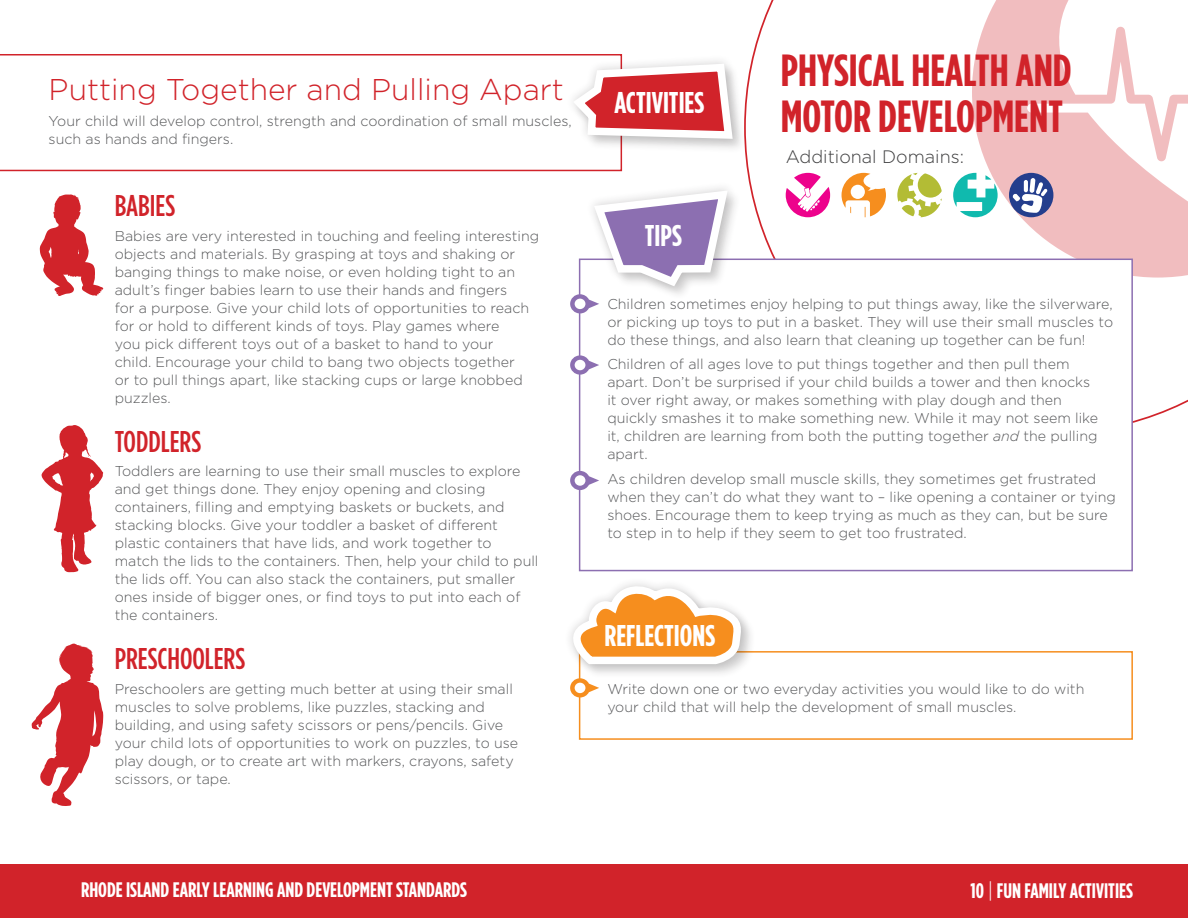
<style>
.page{position:relative;width:1188px;height:918px;background:#fff}
.page>*{position:absolute;margin:0;border:0;box-sizing:border-box;transform-origin:0 0}
.t1{font:700 45px/46.5px "Gotham Condensed";color:#d1232a}
.inside_title{font:300 30px "Gotham";color:#d1232a}
.text{font:500 30px "Gotham Condensed";color:#d1232a}
.icons{font:700 30px "Gotham Condensed";color:#fff}
.t2{font:700 21px "Gotham Condensed";color:#fff}
.t3{font:300 18px "Gotham";color:#3e3e3f}
.text-2{font:300 14.25px/18px "Gotham";color:#57585a}
.s1{font-style:italic}
.s2{font-family:"Gotham";font-weight:300}
</style>
<div class="page">
<svg style="left:744px;top:0;width:444px;height:423px"></svg>
<div style="left:0;top:864px;width:1188px;height:54px;background:#d1232a"></div>
<svg style="left:972px;top:0;width:216px;height:278px;fill:#f1bdbf"></svg>
<svg style="left:0;top:54px;width:622px;height:117px"></svg>
<div style="left:580px;top:259px;width:552px;height:312px;background:#fff"></div>
<div style="left:579px;top:259px;width:554px;height:312px;border:2px solid #8c6fb1"></div>
<div style="left:594px;top:190px;width:148px;height:110px;background:#fff"></div>
<svg style="left:570px;top:188px;width:162px;height:125px"></svg>
<svg style="left:570px;top:355px;width:29px;height:20px"></svg>
<svg style="left:570px;top:471px;width:29px;height:19px"></svg>
<div style="left:579px;top:651px;width:554px;height:89px;border:2px solid #f68e1e"></div>
<svg style="left:570px;top:679px;width:29px;height:18px"></svg>
<div style="left:572px;top:585px;width:184px;height:94px;background:#fefefe"></div>
<div style="left:564px;top:577px;width:186px;height:97px;background:#231f20;opacity:.2"></div>
<svg style="left:564px;top:582px;width:181px;height:86px"></svg>
<svg style="left:40px;top:194px;width:64px;height:102px"></svg>
<svg style="left:42px;top:425px;width:61px;height:147px"></svg>
<svg style="left:32px;top:643px;width:71px;height:163px"></svg>
<svg style="left:1009px;top:173px;width:44px;height:44px"></svg>
<svg style="left:897px;top:173px;width:45px;height:44px"></svg>
<svg style="left:842px;top:173px;width:44px;height:44px"></svg>
<svg style="left:786px;top:173px;width:44px;height:44px"></svg>
<svg style="left:953px;top:173px;width:45px;height:44px"></svg>
<div style="left:573px;top:63px;width:174px;height:90px;background:#231f20;opacity:.18"></div>
<div style="left:565px;top:54px;width:177px;height:94px;background:#231f20;opacity:.2"></div>
<svg style="left:567px;top:60px;width:170px;height:83px"></svg>
<p class="inside_title" style="left:49px;top:73px;width:517px">Putting Together and Pulling Apart</p>
<p class="text-2" style="left:49px;top:112px;width:525px">Your child will develop control, strength and coordination of small muscles, such as hands and fingers.</p>
<p class="text" style="left:115px;top:189px;width:62px">BABIES</p>
<p class="text-2" style="left:115px;top:227px;width:426px">Babies are very interested in touching and feeling interesting objects and materials. By grasping at toys and shaking or banging things to make noise, or even holding tight to an adult’s finger babies learn to use their hands and fingers<br>for a purpose. Give your child lots of opportunities to reach for or hold to different kinds of toys. Play games where<br>you pick different toys out of a basket to hand to your<br>child. Encourage your child to bang two objects together<br>or to pull things apart, like stacking cups or large knobbed puzzles.</p>
<p class="text" style="left:115px;top:425px;width:88px">TODDLERS</p>
<p class="text-2" style="left:115px;top:462px;width:425px">Toddlers are learning to use their small muscles to explore and get things done. They enjoy opening and closing containers, filling and emptying baskets or buckets, and stacking blocks. Give your toddler a basket of different plastic containers that have lids, and work together to match the lids to the containers. Then, help your child to pull the lids off. You can also stack the containers, put smaller ones inside of bigger ones, or find toys to put into each of the containers.</p>
<p class="text" style="left:115px;top:642px;width:132px">PRESCHOOLERS</p>
<p class="text-2" style="left:115px;top:680px;width:405px">Preschoolers are getting much better at using their small muscles to solve problems, like puzzles, stacking and building, and using safety scissors or pens/pencils. Give your child lots of opportunities to work on puzzles, to use play dough, or to create art with markers, crayons, safety scissors, or tape.</p>
<p class="icons" style="left:614px;top:85px;width:91px">ACTIVITIES</p>
<p class="icons" style="left:645px;top:219px;width:38px">TIPS</p>
<h1 class="t1" style="left:781px;top:46px;width:293px">PHYSICAL HEALTH AND<br>MOTOR DEVELOPMENT</h1>
<p class="t3" style="left:786px;top:147px;width:180px">Additional Domains:</p>
<p class="text-2" style="left:607px;top:294px;width:507px;text-align:justify">Children sometimes enjoy helping to put things away, like the silverware, or picking up toys to put in a basket. They will use their small muscles to do these things, and also learn that cleaning up together can be fun!</p>
<p class="text-2" style="left:607px;top:355px;width:492px">Children of all ages love to put things together and then pull them apart. Don’t be surprised if your child builds a tower and then knocks it over right away, or makes something with play dough and then quickly smashes it to make something new. While it may not seem like it, children are learning from both the putting together <span class="s1">and</span> the pulling apart.</p>
<p class="text-2" style="left:607px;top:470px;width:510px">As children develop small muscle skills, they sometimes get frustrated when they can’t do what they want to – like opening a container or tying shoes. Encourage them to keep trying as much as they can, but be sure to step in to help if they seem to get too frustrated.</p>
<p class="icons" style="left:604px;top:619px;width:112px">REFLECTIONS</p>
<p class="text-2" style="left:607px;top:680px;width:479px">Write down one or two everyday activities you would like to do with your child that will help the development of small muscles.</p>
<h3 class="t2" style="left:81px;top:878px;width:388px">RHODE ISLAND EARLY LEARNING AND DEVELOPMENT STANDARDS</h3>
<h3 class="t2" style="left:971px;top:878px;width:164px">10 <span class="s2">|</span> FUN FAMILY ACTIVITIES</h3>
</div>
